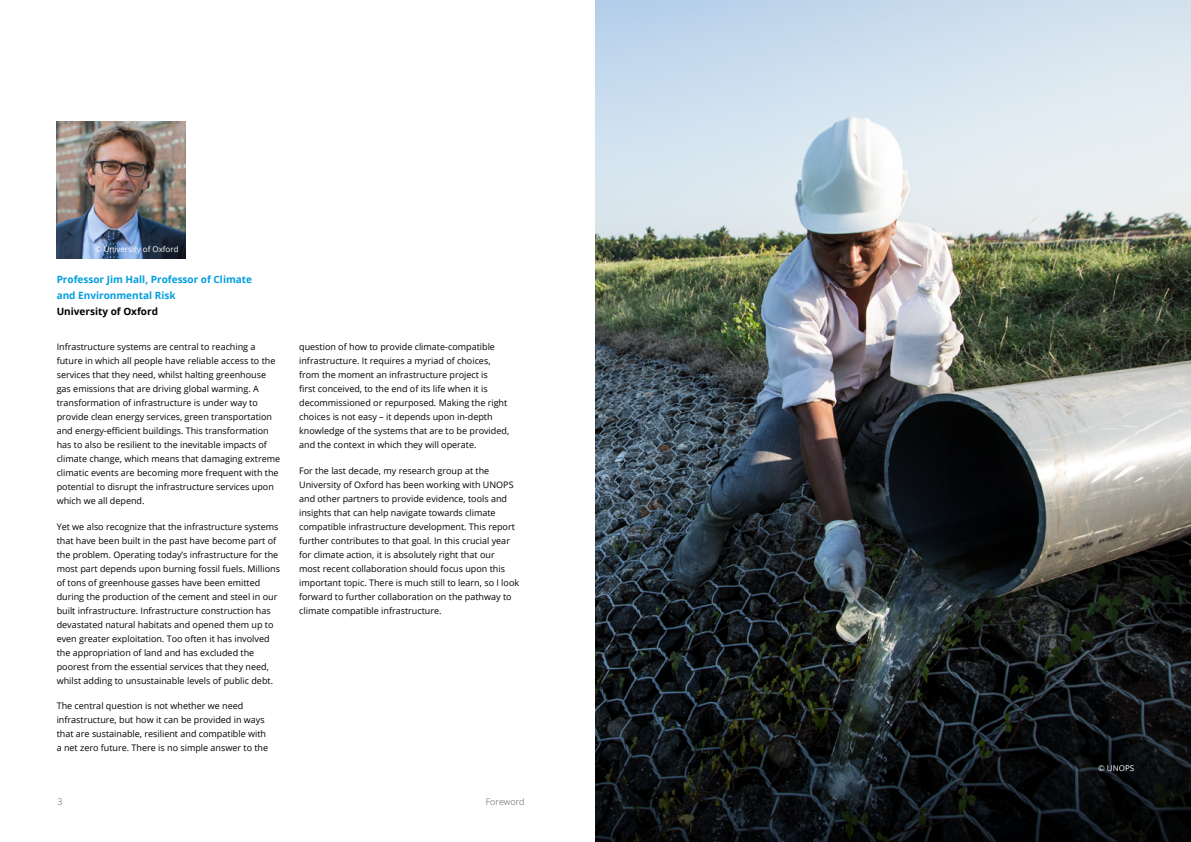
<style>
.page{position:relative;width:1191px;height:842px;background:#fff}
.page>*{position:absolute;margin:0;border:0;box-sizing:border-box;transform-origin:0 0}
.t1{font:700 10px/16px "Open Sans";color:#009ede}
.t2{font:700 10px "Open Sans";color:#000}
.t3{font:9px/14px "Open Sans";color:#000}
.t4{font:300 9px "Open Sans";color:#58595b}
.t5{font:8px "Open Sans";color:#fff}
</style>
<div class="page">
<img style="left:595px;top:0;width:596px;height:601px">
<svg style="left:595px;top:601px;width:596px;height:241px;background:#14191a"></svg>
<img style="left:57px;top:121px;width:128px;height:138px">
<p class="t5" style="left:95px;top:244px;width:85px">© University of Oxford</p>
<p class="t1" style="left:57px;top:271px;width:197px">Professor Jim Hall, Professor of Climate and Environmental Risk</p>
<p class="t2" style="left:57px;top:304px;width:103px">University of Oxford</p>
<p class="t3" style="left:57px;top:340px;width:225px">Infrastructure systems are central to reaching a future in which all people have reliable access to the services that they need, whilst halting greenhouse gas emissions that are driving global warming. A transformation of infrastructure is under way to provide clean energy services, green transportation and energy-efficient buildings. This transformation has to also be resilient to the inevitable impacts of climate change, which means that damaging extreme climatic events are becoming more frequent with the potential to disrupt the infrastructure services upon which we all depend.</p>
<p class="t3" style="left:57px;top:519px;width:225px">Yet we also recognize that the infrastructure systems that have been built in the past have become part of the problem. Operating today’s infrastructure for the most part depends upon burning fossil fuels. Millions of tons of greenhouse gasses have been emitted during the production of the cement and steel in our built infrastructure. Infrastructure construction has devastated natural habitats and opened them up to even greater exploitation. Too often it has involved the appropriation of land and has excluded the poorest from the essential services that they need, whilst adding to unsustainable levels of public debt.</p>
<p class="t3" style="left:57px;top:699px;width:213px">The central question is not whether we need infrastructure, but how it can be provided in ways that are sustainable, resilient and compatible with a net zero future. There is no simple answer to the</p>
<p class="t3" style="left:299px;top:340px;width:211px">question of how to provide climate-compatible infrastructure. It requires a myriad of choices, from the moment an infrastructure project is<br>first conceived, to the end of its life when it is decommissioned or repurposed. Making the right choices is not easy – it depends upon in-depth knowledge of the systems that are to be provided, and the context in which they will operate.</p>
<p class="t3" style="left:299px;top:463px;width:221px">For the last decade, my research group at the University of Oxford has been working with UNOPS and other partners to provide evidence, tools and insights that can help navigate towards climate compatible infrastructure development. This report further contributes to that goal. In this crucial year for climate action, it is absolutely right that our<br>most recent collaboration should focus upon this important topic. There is much still to learn, so I look forward to further collaboration on the pathway to climate compatible infrastructure.</p>
<p class="t4" style="left:58px;top:795px;width:7px">3</p>
<p class="t4" style="left:486px;top:795px;width:40px">Foreword</p>
<p class="t5" style="left:1098px;top:763px;width:38px">© UNOPS</p>
</div>
